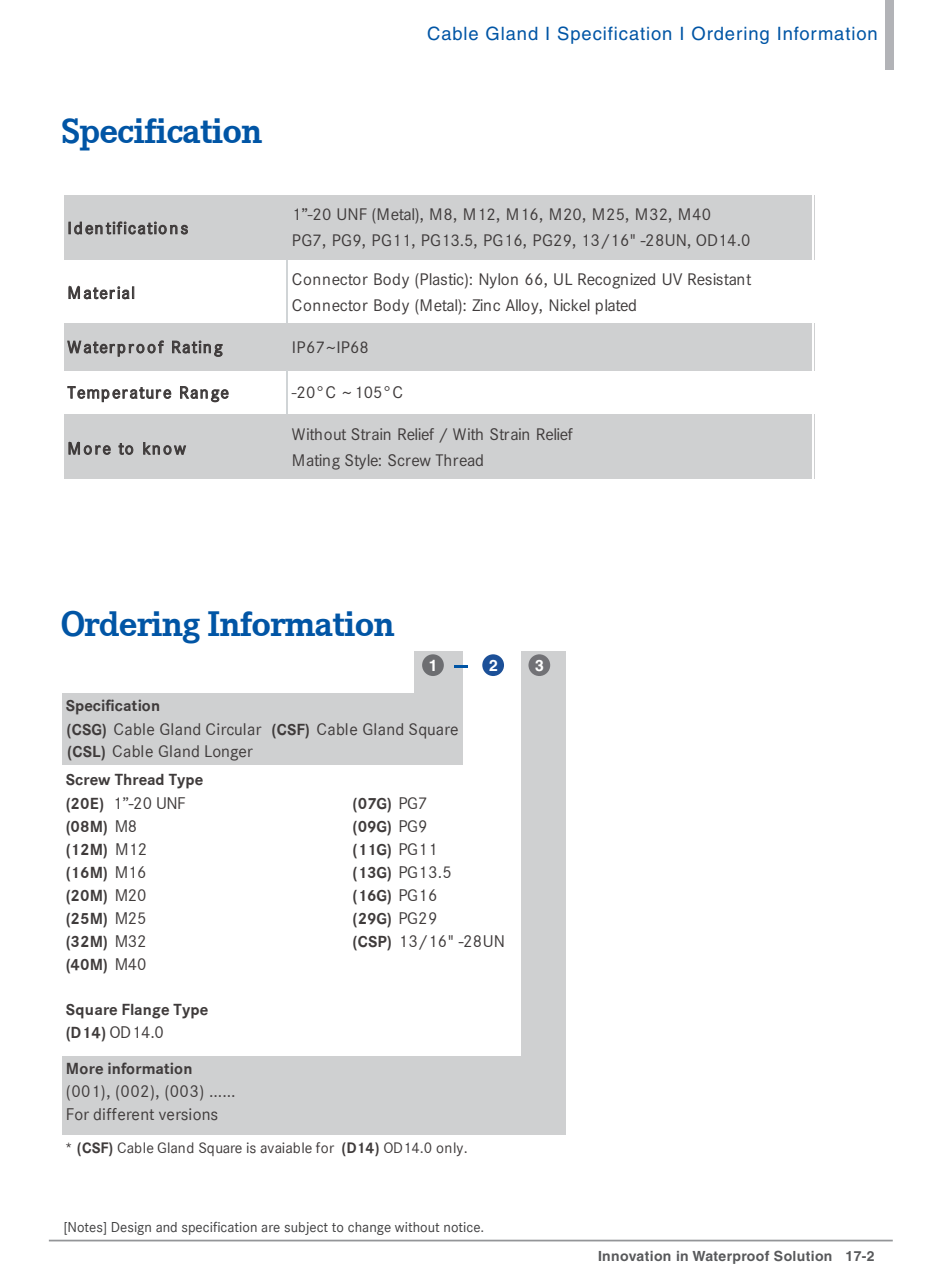
<style>
.page{position:relative;width:940px;height:1287px;background:#fff}
.page>*{position:absolute;margin:0;border:0;box-sizing:border-box;transform-origin:0 0}
.t1{font:700 36.75px "Corporate E";letter-spacing:-.025em;color:#0155a5}
.t2{font:18.38px "Helvetica";letter-spacing:.05em;color:#0155a5}
.t3{font:17.5px/22.9px "Corporate S";letter-spacing:.015em;color:#3f3b3b}
.t4{font:17.5px/26.2px "Corporate S";letter-spacing:-.01em;color:#3f3b3b}
.t5{font:17.5px/26.2px "Corporate S";letter-spacing:-.02em;color:#3f3b3b}
.t6{font:17.5px "Corporate S";letter-spacing:.07em;color:#3f3b3b}
.t7{font:17.5px "Corporate S";letter-spacing:.1em;color:#3f3b3b}
.t8{font:17.5px "Corporate S";letter-spacing:.075em;color:#3f3b3b}
.t9{font:17.5px "Corporate S";letter-spacing:.13em;color:#3f3b3b}
.t10{font:700 16.62px/22.9px "Corporate S";letter-spacing:.005em;color:#3f3b3b}
.t11{font:15.75px "Corporate S";letter-spacing:.01em;color:#3f3b3b}
.t12{font:700 15.75px "Helvetica";color:#fff}
.t13{font:14.88px "Corporate S";color:#3f3f40}
.t14{font:700 14px "Helvetica";letter-spacing:.025em;color:#58595b}
.s1{font-weight:700;font-size:16.62px}
.s2{font-weight:400;font-size:17.5px}
.s3{font-weight:700}
</style>
<div class="page">
<hr style="left:49px;top:1239px;width:843px;height:2px;background:#939598">
<div style="left:885px;top:0;width:8px;height:70px;background:#b2b3b7"></div>
<div style="left:414px;top:651px;width:71px;height:43px;background:#cfd0d1"></div>
<div style="left:463px;top:651px;width:59px;height:43px;background:#fff"></div>
<div style="left:521px;top:651px;width:46px;height:43px;background:#cfd0d1"></div>
<hr style="left:566px;top:651px;width:1px;height:43px;background:#fff">
<div style="left:63px;top:693px;width:401px;height:73px;background:#cfd0d1"></div>
<div style="left:463px;top:693px;width:59px;height:73px;background:#fff"></div>
<div style="left:521px;top:693px;width:46px;height:73px;background:#cfd0d1"></div>
<hr style="left:566px;top:693px;width:1px;height:73px;background:#fff">
<div style="left:63px;top:765px;width:459px;height:291px;background:#fff"></div>
<div style="left:521px;top:765px;width:46px;height:291px;background:#cfd0d1"></div>
<hr style="left:566px;top:765px;width:1px;height:291px;background:#fff">
<div style="left:63px;top:1055px;width:504px;height:81px;background:#cfd0d1"></div>
<hr style="left:566px;top:1055px;width:1px;height:81px;background:#fff">
<div style="left:63px;top:1135px;width:504px;height:30px;background:#fff"></div>
<div style="left:64px;top:195px;width:750px;height:65px;background:#cfd0d1"></div>
<hr style="left:812px;top:195px;width:2px;height:65px;background:#fff">
<div style="left:64px;top:323px;width:750px;height:47px;background:#cfd0d1"></div>
<hr style="left:812px;top:323px;width:2px;height:47px;background:#fff">
<div style="left:64px;top:414px;width:750px;height:66px;background:#cfd0d1"></div>
<hr style="left:812px;top:414px;width:2px;height:66px;background:#fff">
<hr style="left:64px;top:479px;width:750px;height:1px;background:#fff">
<svg style="left:69px;top:221px;width:119px;height:13px"></svg>
<svg style="left:68px;top:285px;width:66px;height:14px"></svg>
<svg style="left:67px;top:340px;width:97px;height:17px"></svg>
<svg style="left:172px;top:340px;width:51px;height:17px"></svg>
<svg style="left:67px;top:386px;width:104px;height:16px"></svg>
<svg style="left:180px;top:386px;width:49px;height:16px"></svg>
<svg style="left:68px;top:441px;width:43px;height:14px"></svg>
<svg style="left:118px;top:443px;width:15px;height:12px"></svg>
<svg style="left:143px;top:442px;width:43px;height:13px"></svg>
<hr style="left:286px;top:260px;width:2px;height:63px;background:#d0d4d6">
<hr style="left:286px;top:370px;width:2px;height:44px;background:#d0d4d6">
<div style="left:422px;top:654px;width:22px;height:22px;background:#6d6e71;border-radius:50%"></div>
<div style="left:482px;top:654px;width:22px;height:22px;background:#1c5098;border-radius:50%"></div>
<div style="left:528px;top:654px;width:22px;height:22px;background:#727276;border-radius:50%"></div>
<svg style="left:454px;top:665px;width:13px;height:3px"></svg>
<h1 class="t1" style="left:62px;top:104px;width:202px">Specification</h1>
<p class="t8" style="left:67px;top:215px;width:122px">Identifications</p>
<p class="t6" style="left:67px;top:280px;width:69px">Material</p>
<p class="t2" style="left:427px;top:23px;width:452px">Cable Gland I Specification I Ordering Information</p>
<p class="t3" style="left:292px;top:200px;width:460px;line-height:26.2px">1”-20 UNF (Metal), M8, M12, M16, M20, M25, M32, M40<br>PG7, PG9, PG11, PG13.5, PG16, PG29, 13/16" -28UN, OD14.0</p>
<p class="t4" style="left:292px;top:264px;width:461px">Connector Body (Plastic): Nylon 66, UL Recognized UV Resistant<br>Connector Body (Metal): Zinc Alloy, Nickel plated</p>
<p class="t7" style="left:67px;top:334px;width:156px">Waterproof Rating</p>
<p class="t3" style="left:292px;top:334px;width:79px">IP67~IP68</p>
<p class="t6" style="left:67px;top:380px;width:163px">Temperature Range</p>
<p class="t3" style="left:292px;top:380px;width:113px">-20°C ~105°C</p>
<p class="t9" style="left:67px;top:436px;width:120px">More to know</p>
<p class="t5" style="left:292px;top:420px;width:282px">Without Strain Relief / With Strain Relief<br>Mating Style: Screw Thread</p>
<h1 class="t1" style="left:61px;top:597px;width:335px">Ordering Information</h1>
<p class="t12" style="left:429px;top:656px;width:10px">1</p>
<p class="t12" style="left:489px;top:656px;width:10px">2</p>
<p class="t12" style="left:535px;top:656px;width:10px">3</p>
<p class="t10" style="left:66px;top:692px;width:96px">Specification</p>
<p class="t3" style="left:66px;top:716px;width:197px"><span class="s1">(CSG)</span> Cable Gland Circular</p>
<p class="t3" style="left:67px;top:738px;width:187px"><span class="s1">(CSL)</span> Cable Gland Longer</p>
<p class="t10" style="left:66px;top:767px;width:139px">Screw Thread Type</p>
<p class="t3" style="left:66px;top:791px;width:121px"><span class="s1">(20E)</span> 1”-20 UNF</p>
<p class="t10" style="left:66px;top:814px;width:83px">(08M) <span class="s2">M8 </span>(12M) <span class="s2">M12 </span>(16M) <span class="s2">M16 </span>(20M) <span class="s2">M20 </span>(25M) <span class="s2">M25 </span>(32M) <span class="s2">M32 </span>(40M) <span class="s2">M40</span></p>
<p class="t10" style="left:66px;top:997px;width:144px">Square Flange Type</p>
<p class="t3" style="left:66px;top:1019px;width:99px"><span class="s1">(D14)</span> OD14.0</p>
<p class="t10" style="left:66px;top:1056px;width:128px">More information</p>
<p class="t3" style="left:66px;top:1078px;width:171px">(001), (002), (003) ......<br>For different versions</p>
<p class="t3" style="left:271px;top:716px;width:188px"><span class="s1">(CSF)</span> Cable Gland Square</p>
<p class="t10" style="left:352px;top:791px;width:86px">(07G) <span class="s2">PG7 </span>(09G) <span class="s2">PG9 </span>(11G) <span class="s2">PG11</span></p>
<p class="t3" style="left:352px;top:860px;width:101px"><span class="s1">(13G)</span> PG13.5</p>
<p class="t10" style="left:352px;top:883px;width:86px">(16G) <span class="s2">PG16 </span>(29G) <span class="s2">PG29</span></p>
<p class="t3" style="left:352px;top:928px;width:154px"><span class="s1">(CSP)</span> 13/16" -28UN</p>
<p class="t11" style="left:65px;top:1136px;width:404px">* <span class="s3">(CSF)</span> Cable Gland Square is avaiable for <span class="s3">(D14)</span> OD14.0 only.</p>
<p class="t13" style="left:63px;top:1216px;width:422px">[Notes] Design and specification are subject to change without notice.</p>
<p class="t14" style="left:598px;top:1247px;width:278px">Innovation in Waterproof Solution 17-2</p>
</div>
